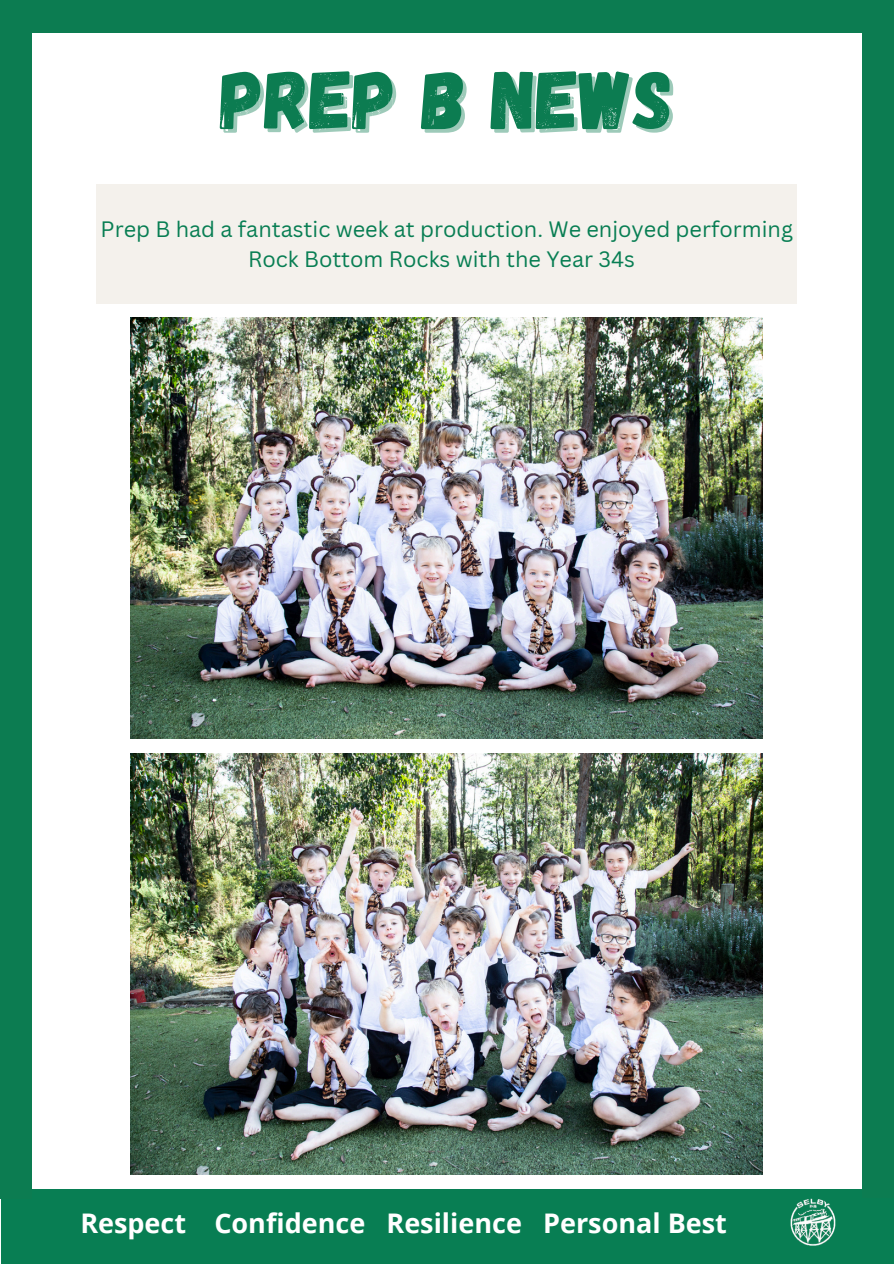
<style>
.page{position:relative;width:894px;height:1264px;background:#fff}
.page>*{position:absolute;margin:0;border:0;box-sizing:border-box;transform-origin:0 0}
.t1{font:82.8px "Gagalin";color:#0c7c51}
.t2{font:700 27px "Open Sans";color:#fff}
.t3{font:21.75px/29.7px "Canva Sans";color:#087e53;text-align:center}
</style>
<div class="page">
<div style="left:1px;top:1189px;width:892px;height:74px;background:#087e53"></div>
<img style="left:790px;top:1198px;width:46px;height:48px">
<img style="left:131px;top:753px;width:631px;height:421px">
<img style="left:131px;top:318px;width:631px;height:420px">
<div style="left:96px;top:184px;width:700px;height:119px;background:#f4f1ec"></div>
<div style="left:1px;top:0;width:892px;height:33px;background:#0c7c51"></div>
<div style="left:0;top:16px;width:32px;height:1182px;background:#0c7c51"></div>
<div style="left:861px;top:16px;width:32px;height:1181px;background:#0c7c51"></div>
<p class="t1" style="left:220px;top:46px;width:454px">PREP B NEWS</p>
<h2 class="t3" style="left:101px;top:214px;width:693px">Prep B had a fantastic week at production. We enjoyed performing<br>Rock Bottom Rocks with the Year 34s</h2>
<h1 class="t2" style="left:80px;top:1204px;width:648px">Respect Confidence Resilience Personal Best</h1>
</div>
